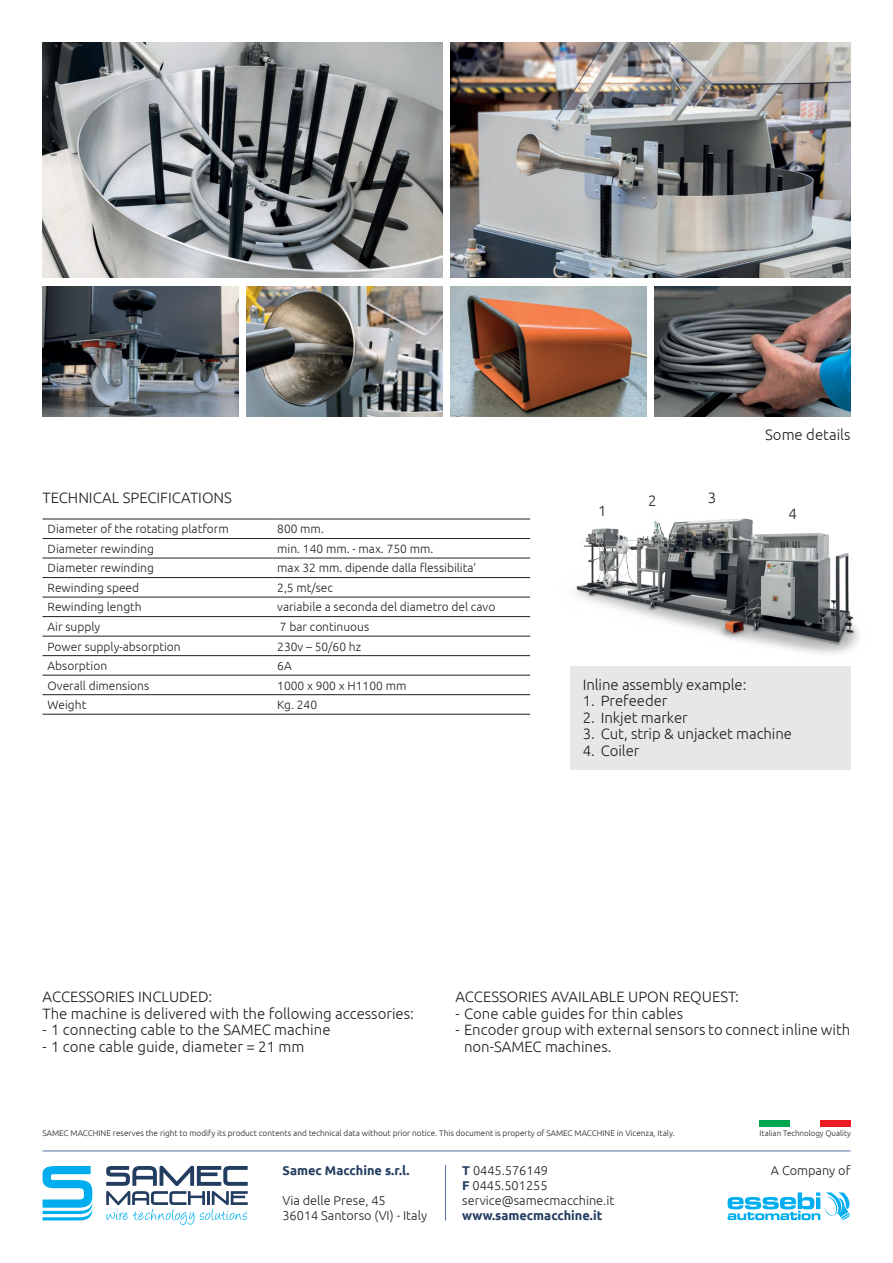
<style>
.page{position:relative;width:893px;height:1263px;background:#fff}
.page>*{position:absolute;margin:0;border:0;box-sizing:border-box;transform-origin:0 0}
.t1{font:300 15px/16.5px "Ubuntu";color:#231f20}
.t2{font:300 12.75px/15px "Ubuntu";color:#231f20}
.t3{font:700 12.75px "Ubuntu";color:#233d60}
.t4{font:300 12px "Ubuntu";color:#231f20}
.t5{font:300 8.25px "Ubuntu";color:#231f20}
.t6{font:300 7.95px "Ubuntu";color:#231f20}
.s1{font-weight:700;color:#233d60}
</style>
<div class="page">
<img style="left:43px;top:43px;width:399px;height:235px">
<img style="left:451px;top:43px;width:399px;height:235px">
<img style="left:43px;top:286px;width:195px;height:131px">
<img style="left:247px;top:286px;width:195px;height:131px">
<img style="left:451px;top:286px;width:195px;height:131px">
<img style="left:655px;top:286px;width:195px;height:131px">
<div style="left:570px;top:666px;width:280px;height:104px;background:#e6e7e9"></div>
<img style="left:575px;top:518px;width:284px;height:136px">
<svg style="left:43px;top:1166px;width:49px;height:54px"></svg>
<svg style="left:106px;top:1166px;width:142px;height:59px"></svg>
<svg style="left:727px;top:1192px;width:123px;height:28px"></svg>
<hr style="left:43px;top:1151px;width:807px;height:1px;background:#526f9f">
<div style="left:760px;top:1120px;width:30px;height:7px;background:#00a54f"></div>
<div style="left:820px;top:1120px;width:30px;height:7px;background:#ee1d23"></div>
<hr style="left:445px;top:1165px;width:1px;height:55px;background:#526f9f">
<hr style="left:43px;top:519px;width:229px;height:1px;background:#231f20">
<hr style="left:272px;top:519px;width:258px;height:1px;background:#231f20">
<hr style="left:43px;top:538px;width:229px;height:1px;background:#231f20">
<hr style="left:272px;top:538px;width:258px;height:1px;background:#231f20">
<hr style="left:43px;top:558px;width:229px;height:1px;background:#231f20">
<hr style="left:272px;top:558px;width:258px;height:1px;background:#231f20">
<hr style="left:43px;top:577px;width:229px;height:1px;background:#231f20">
<hr style="left:272px;top:577px;width:258px;height:1px;background:#231f20">
<hr style="left:43px;top:597px;width:229px;height:1px;background:#231f20">
<hr style="left:272px;top:597px;width:258px;height:1px;background:#231f20">
<hr style="left:43px;top:616px;width:229px;height:1px;background:#231f20">
<hr style="left:272px;top:616px;width:258px;height:1px;background:#231f20">
<hr style="left:43px;top:636px;width:229px;height:1px;background:#231f20">
<hr style="left:272px;top:636px;width:258px;height:1px;background:#231f20">
<hr style="left:43px;top:655px;width:229px;height:1px;background:#231f20">
<hr style="left:272px;top:655px;width:258px;height:1px;background:#231f20">
<hr style="left:43px;top:675px;width:229px;height:1px;background:#231f20">
<hr style="left:272px;top:675px;width:258px;height:1px;background:#231f20">
<hr style="left:43px;top:694px;width:229px;height:1px;background:#231f20">
<hr style="left:272px;top:694px;width:258px;height:1px;background:#231f20">
<hr style="left:43px;top:714px;width:229px;height:1px;background:#231f20">
<hr style="left:272px;top:714px;width:258px;height:1px;background:#231f20">
<p class="t1" style="left:43px;top:489px;width:191px">TECHNICAL SPECIFICATIONS</p>
<p class="t4" style="left:48px;top:522px;width:183px">Diameter of the rotating platform</p>
<p class="t4" style="left:277px;top:522px;width:48px">800 mm.</p>
<p class="t4" style="left:48px;top:541px;width:108px">Diameter rewinding</p>
<p class="t4" style="left:277px;top:541px;width:158px">min. 140 mm. - max. 750 mm.</p>
<p class="t4" style="left:48px;top:561px;width:108px">Diameter rewinding</p>
<p class="t4" style="left:277px;top:561px;width:200px">max 32 mm. dipende dalla flessibilita’</p>
<p class="t4" style="left:48px;top:580px;width:93px">Rewinding speed</p>
<p class="t4" style="left:277px;top:580px;width:57px">2,5 mt/sec</p>
<p class="t4" style="left:48px;top:600px;width:96px">Rewinding length</p>
<p class="t4" style="left:277px;top:600px;width:220px">variabile a seconda del diametro del cavo</p>
<p class="t4" style="left:48px;top:619px;width:54px">Air supply</p>
<p class="t4" style="left:280px;top:619px;width:91px">7 bar continuous</p>
<p class="t4" style="left:48px;top:639px;width:135px">Power supply-absorption</p>
<p class="t4" style="left:277px;top:639px;width:85px">230v – 50/60 hz</p>
<p class="t4" style="left:48px;top:658px;width:61px">Absorption</p>
<p class="t4" style="left:277px;top:658px;width:16px">6A</p>
<p class="t4" style="left:48px;top:678px;width:103px">Overall dimensions</p>
<p class="t4" style="left:277px;top:678px;width:131px">1000 x 900 x H1100 mm</p>
<p class="t4" style="left:48px;top:697px;width:40px">Weight</p>
<p class="t4" style="left:277px;top:697px;width:41px">Kg. 240</p>
<p class="t1" style="left:598px;top:502px;width:10px">1</p>
<p class="t1" style="left:648px;top:492px;width:10px">2</p>
<p class="t1" style="left:708px;top:489px;width:10px">3</p>
<p class="t1" style="left:765px;top:426px;width:87px">Some details</p>
<p class="t1" style="left:788px;top:505px;width:10px">4</p>
<p class="t1" style="left:583px;top:676px;width:165px">Inline assembly example:</p>
<p class="t1" style="left:583px;top:692px;width:86px">1. Prefeeder</p>
<p class="t1" style="left:583px;top:709px;width:106px">2. Inkjet marker</p>
<p class="t1" style="left:583px;top:725px;width:211px">3. Cut, strip &amp; unjacket machine</p>
<p class="t1" style="left:583px;top:742px;width:58px">4. Coiler</p>
<p class="t1" style="left:43px;top:988px;width:373px">ACCESSORIES INCLUDED:<br>The machine is delivered with the following accessories:</p>
<p class="t1" style="left:43px;top:1021px;width:290px">- 1 connecting cable to the SAMEC machine</p>
<p class="t1" style="left:43px;top:1038px;width:263px">- 1 cone cable guide, diameter = 21 mm</p>
<p class="t1" style="left:455px;top:988px;width:285px">ACCESSORIES AVAILABLE UPON REQUEST:</p>
<p class="t1" style="left:455px;top:1005px;width:229px">- Cone cable guides for thin cables</p>
<p class="t1" style="left:464px;top:1021px;width:388px;text-indent:-9px">- Encoder group with external sensors to connect inline with non-SAMEC machines.</p>
<p class="t5" style="left:43px;top:1128px;width:634px">SAMEC MACCHINE reserves the right to modify its product contents and technical data without prior notice. This document is property of SAMEC MACCHINE in Vicenza, Italy.</p>
<p class="t2" style="left:462px;top:1163px;width:154px"><span class="s1">T</span> 0445.576149<br><span class="s1">F</span> 0445.501255 service@samecmacchine.it</p>
<p class="t3" style="left:462px;top:1208px;width:142px">www.samecmacchine.it</p>
<p class="t3" style="left:282px;top:1163px;width:129px">Samec Macchine s.r.l.</p>
<p class="t2" style="left:282px;top:1193px;width:146px">Via delle Prese, 45<br>36014 Santorso (VI) - Italy</p>
<p class="t6" style="left:760px;top:1128px;width:93px">Italian Technology Quality</p>
<p class="t2" style="left:771px;top:1163px;width:81px">A Company of</p>
</div>
